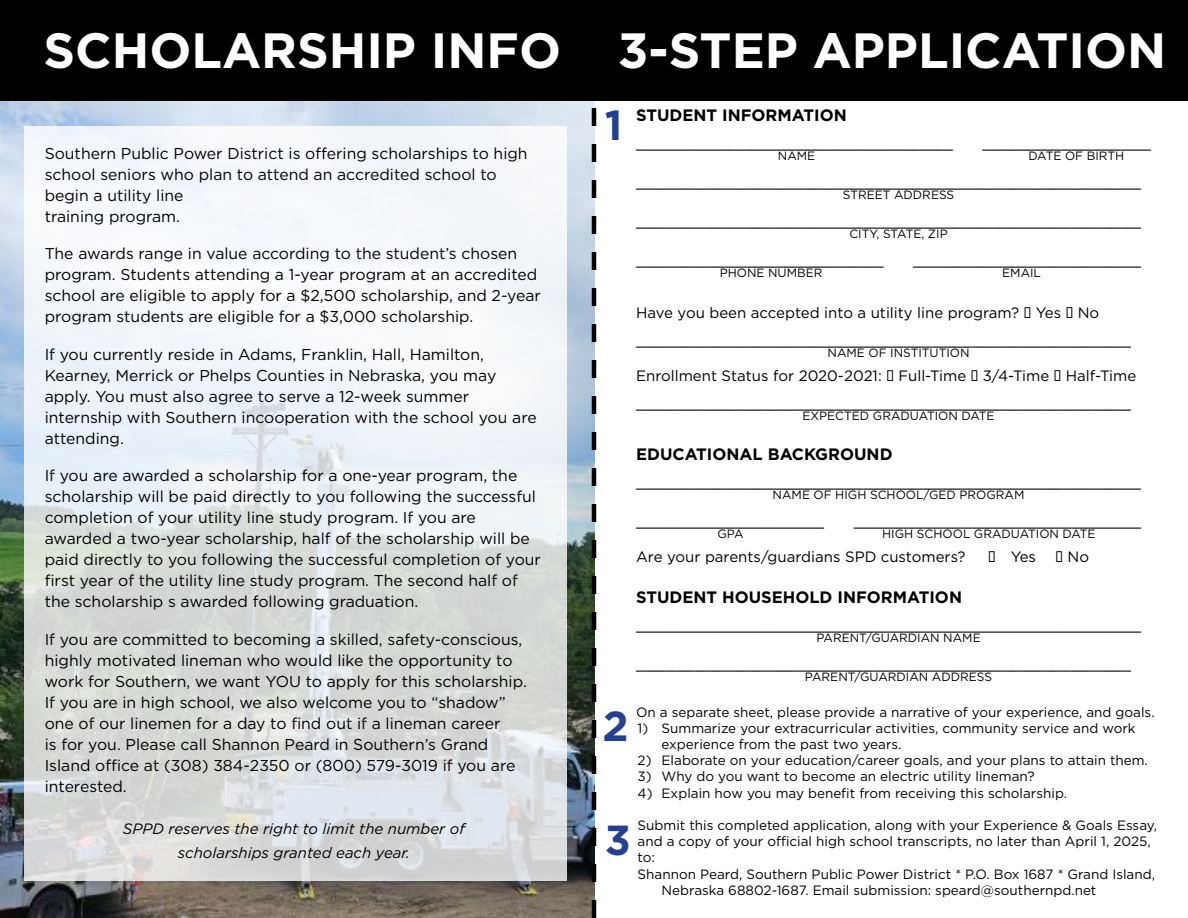
<style>
.page{position:relative;width:1188px;height:918px;background:#fff}
.page>*{position:absolute;margin:0;border:0;box-sizing:border-box;transform-origin:0 0}
.t1{font:700 49.5px "Gotham";color:#fff}
.t2{font:700 42px "Gotham";color:#25408f}
.t3{font:16.5px "Gotham";color:#000}
.t4{font:700 16.5px "Gotham";color:#000}
.t5{font:15.75px/21px "Gotham";color:#000}
.t6{font:15px "Gotham";color:#000}
.t7{font:italic 15px/24px "Gotham";color:#000;text-align:center}
.t8{font:13.5px/16.2px "Gotham";color:#000}
.t9{font:12px "Gotham";color:#000}
</style>
<div class="page">
<img style="left:0;top:100px;width:592px;height:818px">
<svg style="left:25px;top:126px;width:542px;height:754px"></svg>
<svg style="left:592px;top:100px;width:4px;height:818px;background:#4e5457"></svg>
<div style="left:0;top:0;width:1188px;height:100px;background:#000"></div>
<h1 class="t1" style="left:44px;top:18px;width:1124px">SCHOLARSHIP INFO 3-STEP APPLICATION</h1>
<p class="t4" style="left:636px;top:104px;width:212px">STUDENT INFORMATION</p>
<p class="t3" style="left:636px;top:132px;width:318px">________________________________</p>
<p class="t3" style="left:983px;top:132px;width:170px">_________________</p>
<p class="t9" style="left:778px;top:148px;width:39px">NAME</p>
<p class="t9" style="left:1028px;top:148px;width:97px">DATE OF BIRTH</p>
<p class="t3" style="left:636px;top:171px;width:506px">___________________________________________________</p>
<p class="t9" style="left:843px;top:187px;width:113px">STREET ADDRESS</p>
<p class="t3" style="left:636px;top:210px;width:506px">___________________________________________________</p>
<p class="t9" style="left:849px;top:226px;width:100px">CITY, STATE, ZIP</p>
<p class="t3" style="left:636px;top:249px;width:249px">_________________________</p>
<p class="t3" style="left:913px;top:249px;width:229px">_______________________</p>
<p class="t9" style="left:720px;top:265px;width:104px">PHONE NUMBER</p>
<p class="t9" style="left:1002px;top:265px;width:40px">EMAIL</p>
<p class="t6" style="left:636px;top:303px;width:465px">Have you been accepted into a utility line program? □ Yes □ No</p>
<p class="t3" style="left:636px;top:328px;width:497px">__________________________________________________</p>
<p class="t9" style="left:828px;top:345px;width:144px">NAME OF INSTITUTION</p>
<p class="t6" style="left:636px;top:366px;width:502px">Enrollment Status for 2020-2021: □ Full-Time □ 3/4-Time □ Half-Time</p>
<p class="t3" style="left:636px;top:391px;width:497px">__________________________________________________</p>
<p class="t9" style="left:803px;top:408px;width:194px">EXPECTED GRADUATION DATE</p>
<p class="t4" style="left:636px;top:443px;width:258px">EDUCATIONAL BACKGROUND</p>
<p class="t3" style="left:636px;top:471px;width:506px">___________________________________________________</p>
<p class="t9" style="left:773px;top:487px;width:253px">NAME OF HIGH SCHOOL/GED PROGRAM</p>
<p class="t3" style="left:636px;top:510px;width:190px">___________________</p>
<p class="t3" style="left:854px;top:510px;width:289px">_____________________________</p>
<p class="t9" style="left:718px;top:526px;width:28px">GPA</p>
<p class="t9" style="left:882px;top:526px;width:215px">HIGH SCHOOL GRADUATION DATE</p>
<p class="t6" style="left:636px;top:547px;width:331px">Are your parents/guardians SPD customers?</p>
<p class="t6" style="left:988px;top:547px;width:49px">□ Yes</p>
<p class="t6" style="left:1056px;top:547px;width:35px">□ No</p>
<p class="t4" style="left:636px;top:586px;width:327px">STUDENT HOUSEHOLD INFORMATION</p>
<p class="t3" style="left:636px;top:613px;width:506px">___________________________________________________</p>
<p class="t9" style="left:816px;top:630px;width:166px">PARENT/GUARDIAN NAME</p>
<p class="t3" style="left:636px;top:652px;width:497px">__________________________________________________</p>
<p class="t9" style="left:805px;top:669px;width:189px">PARENT/GUARDIAN ADDRESS</p>
<p class="t8" style="left:636px;top:704px;width:520px">On a separate sheet, please provide a narrative of your experience, and goals.</p>
<p class="t8" style="left:662px;top:720px;width:475px;text-indent:-24px">1) Summarize your extracurricular activities, community service and work experience from the past two years.</p>
<p class="t8" style="left:638px;top:752px;width:512px">2) Elaborate on your education/career goals, and your plans to attain them.</p>
<p class="t8" style="left:638px;top:768px;width:399px">3) Why do you want to become an electric utility lineman?</p>
<p class="t8" style="left:638px;top:785px;width:431px">4) Explain how you may benefit from receiving this scholarship.</p>
<p class="t8" style="left:638px;top:817px;width:521px">Submit this completed application, along with your Experience &amp; Goals Essay,</p>
<p class="t8" style="left:638px;top:833px;width:515px">and a copy of your official high school transcripts, no later than April 1, 2025,</p>
<p class="t8" style="left:638px;top:849px;width:19px">to:</p>
<p class="t8" style="left:638px;top:866px;width:519px">Shannon Peard, Southern Public Power District * P.O. Box 1687 * Grand Island,</p>
<p class="t8" style="left:662px;top:882px;width:436px">Nebraska 68802-1687. Email submission: speard@southernpd.net</p>
<h2 class="t2" style="left:605px;top:98px;width:19px">1</h2>
<p class="t5" style="left:45px;top:142px;width:484px">Southern Public Power District is offering scholarships to high school seniors who plan to attend an accredited school to begin a utility line<br>training program.</p>
<p class="t5" style="left:45px;top:243px;width:498px">The awards range in value according to the student’s chosen program. Students attending a 1-year program at an accredited school are eligible to apply for a $2,500 scholarship, and 2-year program students are eligible for a $3,000 scholarship.</p>
<p class="t5" style="left:45px;top:343px;width:494px">If you currently reside in Adams, Franklin, Hall, Hamilton, Kearney, Merrick or Phelps Counties in Nebraska, you may apply. You must also agree to serve a 12-week summer internship with Southern incooperation with the school you are attending.</p>
<p class="t5" style="left:45px;top:465px;width:498px">If you are awarded a scholarship for a one-year program, the scholarship will be paid directly to you following the successful completion of your utility line study program. If you are awarded a two-year scholarship, half of the scholarship will be paid directly to you following the successful completion of your first year of the utility line study program. The second half of the scholarship s awarded following graduation.</p>
<p class="t5" style="left:45px;top:628px;width:484px">If you are committed to becoming a skilled, safety-conscious, highly motivated lineman who would like the opportunity to work for Southern, we want YOU to apply for this scholarship.<br>If you are in high school, we also welcome you to “shadow” one of our linemen for a day to find out if a lineman career<br>is for you. Please call Shannon Peard in Southern’s Grand Island office at (308) 384-2350 or (800) 579-3019 if you are interested.</p>
<h2 class="t2" style="left:603px;top:698px;width:28px">2</h2>
<p class="t7" style="left:123px;top:817px;width:344px">SPPD reserves the right to limit the number of scholarships granted each year.</p>
<h2 class="t2" style="left:605px;top:812px;width:28px">3</h2>
</div>
